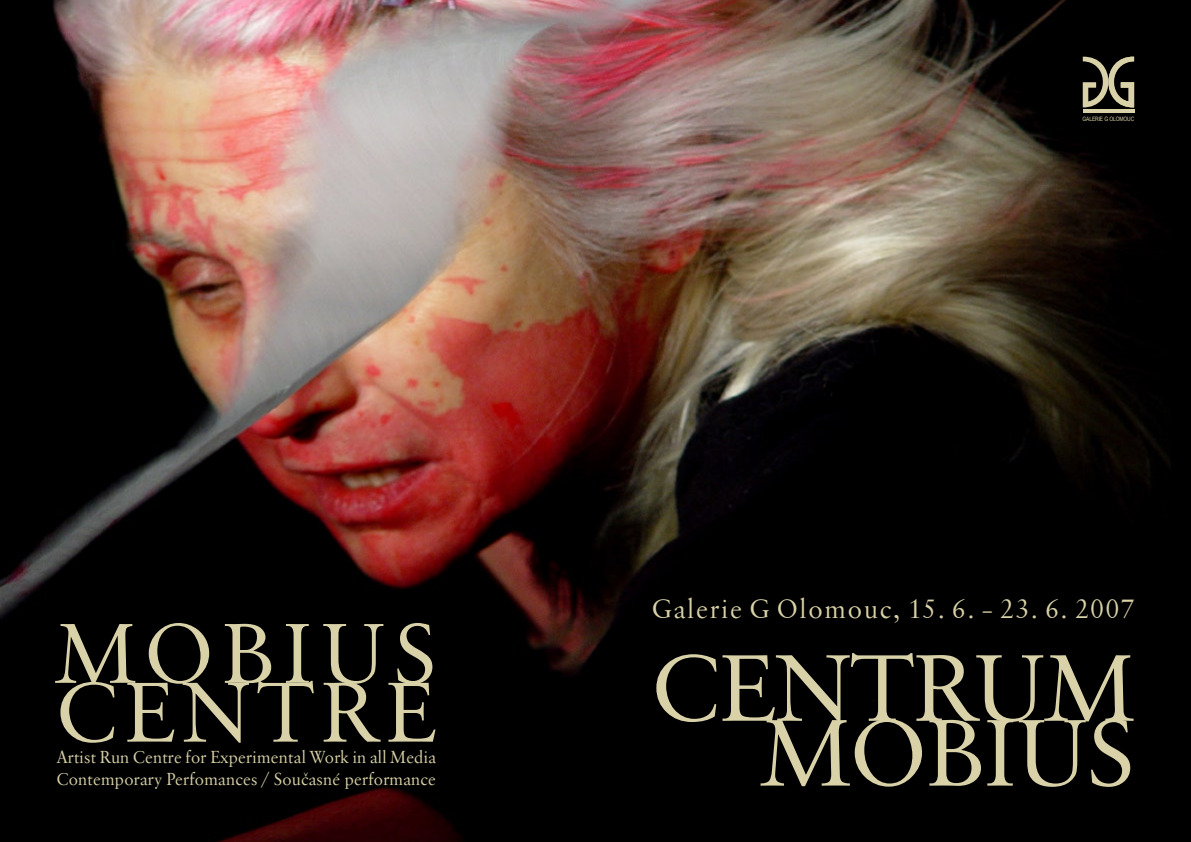
<style>
.page{position:relative;width:1191px;height:842px;background:#fff}
.page>*{position:absolute;margin:0;border:0;box-sizing:border-box;transform-origin:0 0}
.t1{font:98px "Sabius TEE";color:#d9d2a8}
.t2{font:88px "Sabius TEE";letter-spacing:.095em;color:#d9d2a8}
.t3{font:28px "Sabius TEE";letter-spacing:.08em;color:#d9d2a8;scale:.95 1}
.t4{font:18px/21.6px "Sabius TEE";letter-spacing:.02em;color:#d9d2a8;scale:.95 1}
.t5{font:6px "Arial Narrow";letter-spacing:-.02em;color:#d9d2a8}
</style>
<div class="page">
<img style="left:0;top:0;width:1191px;height:842px">
<svg style="left:1082px;top:57px;width:52px;height:52px;background:#595645"></svg>
<hr style="left:1082px;top:110px;width:52px;height:3px;background:#d9d2a8">
<h2 class="t2" style="left:57px;top:603px;width:381px">MOBIUS</h2>
<h2 class="t2" style="left:57px;top:662px;width:381px">CENTRE</h2>
<p class="t4" style="left:57px;top:747px;width:401px">Artist Run Centre for Experimental Work in all Media<br>Contemporary Perfomances / Současné performance</p>
<p class="t5" style="left:1082px;top:114px;width:53px">GALERIE G OLOMOUC</p>
<h3 class="t3" style="left:652px;top:593px;width:509px">Galerie G Olomouc, 15. 6. – 23. 6. 2007</h3>
<h1 class="t1" style="left:652px;top:632px;width:483px">CENTRUM</h1>
<h1 class="t1" style="left:762px;top:697px;width:373px">MOBIUS</h1>
</div>
